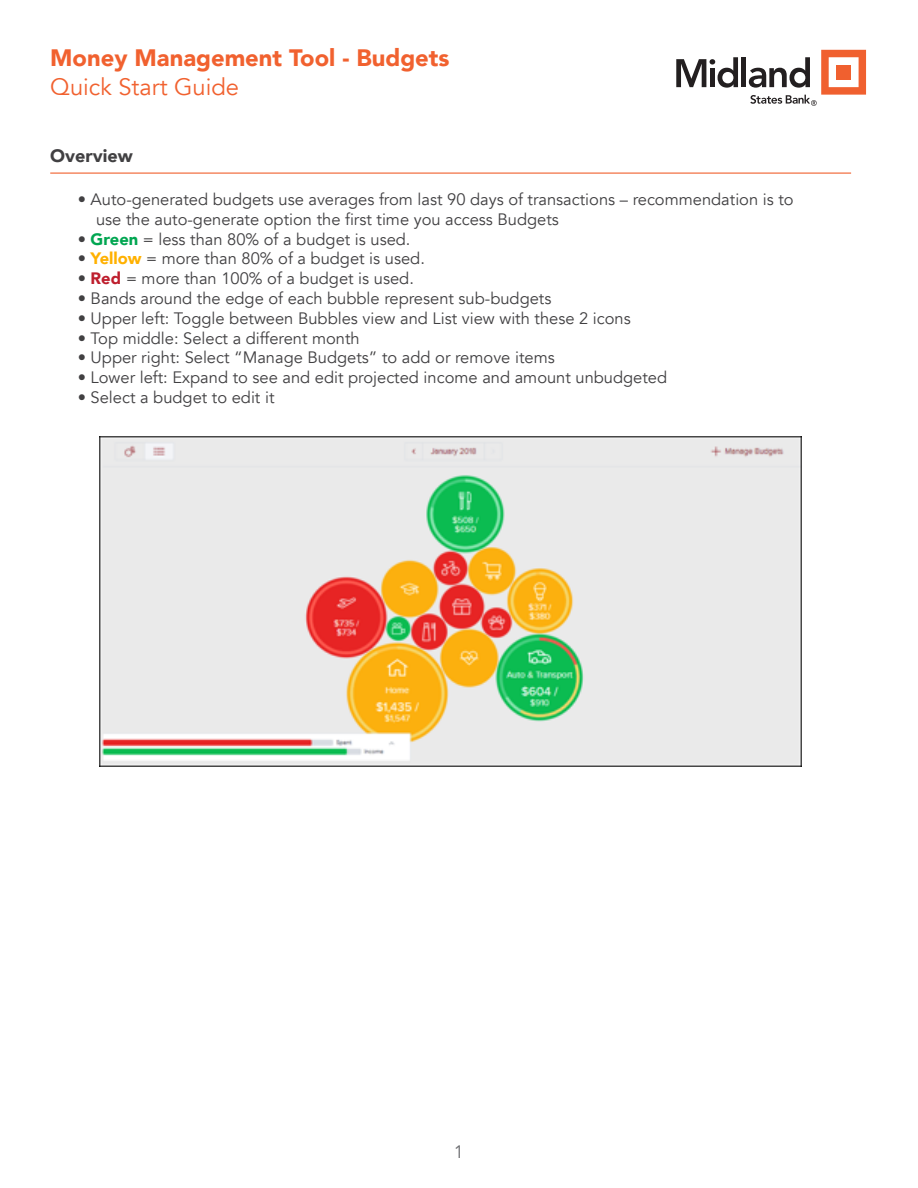
<style>
.page{position:relative;width:918px;height:1188px;background:#fff}
.page>*{position:absolute;margin:0;border:0;box-sizing:border-box;transform-origin:0 0}
.t1{font:900 23.7px "Avenir";color:#f1612f}
.t2{font:23.7px "Avenir";color:#f1612f}
.t3{font:900 18px "Avenir";color:#414042}
.t4{font:18px "Avenir";color:#6d6e71}
.t5{font:16.5px/19.8px "Avenir";color:#414042}
.s1{font-weight:900;color:#00a651}
.s2{font-weight:900;color:#ffb100}
.s3{font-weight:900;color:#be1e2d}
</style>
<div class="page">
<svg style="left:676px;top:57px;width:62px;height:31px"></svg>
<div style="left:741px;top:57px;width:5px;height:30px;background:#231f20"></div>
<svg style="left:749px;top:50px;width:117px;height:56px"></svg>
<div style="left:836px;top:65px;width:15px;height:15px;background:#f0602f"></div>
<hr style="left:50px;top:173px;width:801px;height:1px;background:#f1612f">
<img style="left:100px;top:436px;width:702px;height:330px">
<h1 class="t1" style="left:50px;top:37px;width:401px">Money Management Tool - Budgets</h1>
<h1 class="t2" style="left:50px;top:72px;width:190px">Quick Start Guide</h1>
<p class="t3" style="left:50px;top:140px;width:84px">Overview</p>
<p class="t5" style="left:96px;top:190px;width:699px;text-indent:-18px">• Auto-generated budgets use averages from last 90 days of transactions – recommendation is to use the auto-generate option the first time you access Budgets</p>
<p class="t5" style="left:78px;top:229px;width:334px">• <span class="s1">Green</span> = less than 80% of a budget is used.</p>
<p class="t5" style="left:78px;top:249px;width:349px">• <span class="s2">Yellow</span> = more than 80% of a budget is used.</p>
<p class="t5" style="left:78px;top:269px;width:338px">• <span class="s3">Red</span> = more than 100% of a budget is used.</p>
<p class="t5" style="left:78px;top:289px;width:475px">• Bands around the edge of each bubble represent sub-budgets</p>
<p class="t5" style="left:78px;top:309px;width:555px">• Upper left: Toggle between Bubbles view and List view with these 2 icons</p>
<p class="t5" style="left:78px;top:328px;width:284px">• Top middle: Select a different month</p>
<p class="t5" style="left:78px;top:348px;width:478px">• Upper right: Select “Manage Budgets” to add or remove items</p>
<p class="t5" style="left:78px;top:368px;width:591px">• Lower left: Expand to see and edit projected income and amount unbudgeted</p>
<p class="t5" style="left:78px;top:388px;width:198px">• Select a budget to edit it</p>
<p class="t4" style="left:454px;top:1141px;width:12px">1</p>
</div>
